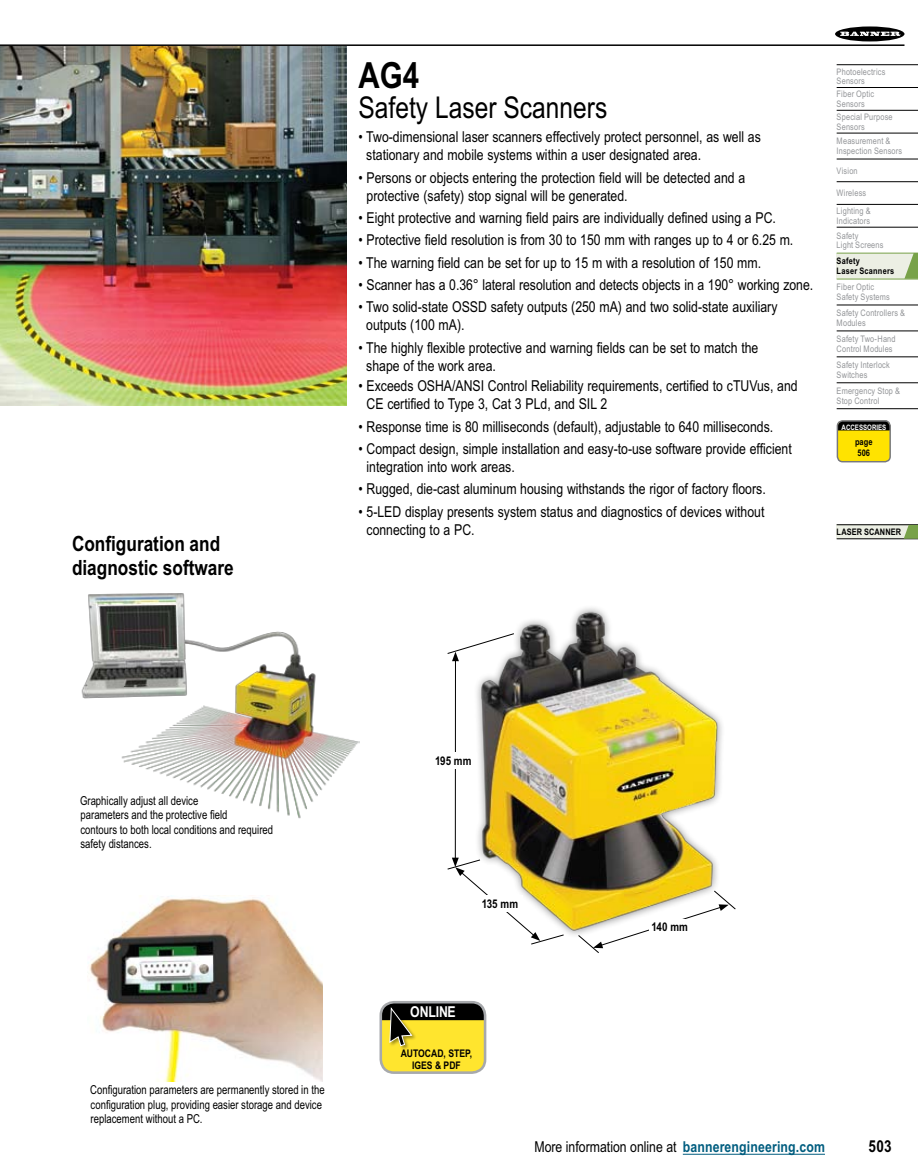
<style>
.page{position:relative;width:918px;height:1175px;background:#fff}
.page>*{position:absolute;margin:0;border:0;box-sizing:border-box;transform-origin:0 0}
.t1{font:700 36px "Arial Narrow";color:#000}
.t2{font:30px "Arial Narrow";color:#000}
.t3{font:700 21px/24px "Arial Narrow";color:#000}
.t4{font:700 16.5px "Arial Narrow";color:#000}
.t5{font:15px/18px "Arial Narrow";color:#000}
.t6{font:700 15px "Arial Narrow";color:#fff}
.t7{font:12.3px/14.4px "Arial Narrow";color:#000;scale:.94 1}
.t8{font:700 12px "Arial Narrow";letter-spacing:.005em;color:#000}
.t9{font:700 10.5px/12px "Arial Narrow";color:#000;text-align:center}
.t10{font:700 9.15px/10.9px "Arial Narrow";color:#000}
.t11{font:9px/9.8px "Arial Narrow";letter-spacing:.02em;color:#939598}
.t12{font:700 9px/9.8px "Arial Narrow";letter-spacing:.025em;color:#000}
.t13{font:700 7.5px "Arial Narrow";color:#fff}
.s1{font-weight:700;color:#005d7f}
</style>
<div class="page">
<div style="left:837px;top:525px;width:81px;height:14px;background:#ecefe4"></div>
<hr style="left:837px;top:524px;width:81px;height:1px;background:#000">
<hr style="left:837px;top:538px;width:81px;height:1px;background:#000">
<svg style="left:904px;top:525px;width:14px;height:13px"></svg>
<hr style="left:0;top:44px;width:904px;height:2px;background:#000">
<div style="left:837px;top:253px;width:81px;height:26px;background:#ecefe4"></div>
<hr style="left:837px;top:110px;width:81px;height:1px;background:#000">
<hr style="left:837px;top:133px;width:81px;height:1px;background:#000">
<hr style="left:837px;top:159px;width:81px;height:1px;background:#000">
<hr style="left:837px;top:181px;width:81px;height:1px;background:#000">
<hr style="left:837px;top:204px;width:81px;height:1px;background:#000">
<hr style="left:837px;top:227px;width:81px;height:1px;background:#000">
<hr style="left:837px;top:305px;width:81px;height:1px;background:#000">
<hr style="left:837px;top:331px;width:81px;height:1px;background:#000">
<hr style="left:837px;top:356px;width:81px;height:1px;background:#000">
<hr style="left:837px;top:382px;width:81px;height:1px;background:#000">
<hr style="left:837px;top:408px;width:81px;height:1px;background:#000">
<hr style="left:837px;top:64px;width:81px;height:1px;background:#000">
<hr style="left:837px;top:87px;width:81px;height:1px;background:#000">
<hr style="left:837px;top:253px;width:81px;height:1px;background:#78a249">
<hr style="left:837px;top:279px;width:81px;height:1px;background:#78a249">
<svg style="left:835px;top:26px;width:69px;height:15px"></svg>
<svg style="left:840px;top:32px;width:60px;height:4px"></svg>
<hr style="left:683px;top:1153px;width:142px;height:1px;background:#005d7f">
<svg style="left:904px;top:253px;width:14px;height:26px"></svg>
<img style="left:0;top:46px;width:346px;height:359px">
<img style="left:89px;top:895px;width:234px;height:186px">
<img style="left:81px;top:593px;width:278px;height:226px">
<img style="left:452px;top:607px;width:270px;height:338px">
<hr style="left:455px;top:659px;width:1px;height:201px;background:#000">
<div style="left:435px;top:752px;width:42px;height:16px;background:#fff"></div>
<svg style="left:447px;top:633px;width:67px;height:28px"></svg>
<svg style="left:447px;top:857px;width:117px;height:87px"></svg>
<div style="left:482px;top:896px;width:41px;height:16px;background:#fff"></div>
<svg style="left:578px;top:890px;width:158px;height:63px"></svg>
<div style="left:649px;top:919px;width:42px;height:16px;background:#fff"></div>
<div style="left:379px;top:1001px;width:107px;height:72px;border:3px solid #a7a9ac;border-radius:13px"></div>
<svg style="left:381px;top:1002px;width:104px;height:70px;background:#b6a52e"></svg>
<div style="left:837px;top:421px;width:53px;height:41px;background:#ffe300;border-radius:5px"></div>
<svg style="left:837px;top:421px;width:52px;height:9px"></svg>
<div style="left:837px;top:420px;width:54px;height:42px;border:1px solid #77787b;border-radius:5px"></div>
<h3 class="t3" style="left:72px;top:531px;width:163px">Configuration and diagnostic software</h3>
<h1 class="t1" style="left:358px;top:54px;width:62px">AG4</h1>
<h2 class="t2" style="left:358px;top:90px;width:250px">Safety Laser Scanners</h2>
<p class="t5" style="left:366px;top:128px;width:396px;text-indent:-8px">• Two-dimensional laser scanners effectively protect personnel, as well as stationary and mobile systems within a user designated area.</p>
<p class="t5" style="left:367px;top:168px;width:380px;text-indent:-8px">• Persons or objects entering the protection field will be detected and a protective (safety) stop signal will be generated.</p>
<p class="t5" style="left:358px;top:208px;width:419px">• Eight protective and warning field pairs are individually defined using a PC.</p>
<p class="t5" style="left:358px;top:231px;width:436px">• Protective field resolution is from 30 to 150 mm with ranges up to 4 or 6.25 m.</p>
<p class="t5" style="left:358px;top:253px;width:404px">• The warning field can be set for up to 15 m with a resolution of 150 mm.</p>
<p class="t5" style="left:358px;top:275px;width:456px">• Scanner has a 0.36° lateral resolution and detects objects in a 190° working zone.</p>
<p class="t5" style="left:366px;top:298px;width:413px;text-indent:-8px">• Two solid-state OSSD safety outputs (250 mA) and two solid-state auxiliary outputs (100 mA).</p>
<p class="t5" style="left:366px;top:338px;width:394px;text-indent:-8px">• The highly flexible protective and warning fields can be set to match the shape of the work area.</p>
<p class="t5" style="left:367px;top:377px;width:433px;text-indent:-8px">• Exceeds OSHA/ANSI Control Reliability requirements, certified to cTUVus, and<br>CE certified to Type 3, Cat 3 PLd, and SIL 2</p>
<p class="t5" style="left:358px;top:417px;width:416px">• Response time is 80 milliseconds (default), adjustable to 640 milliseconds.</p>
<p class="t5" style="left:367px;top:440px;width:427px;text-indent:-8px">• Compact design, simple installation and easy-to-use software provide efficient integration into work areas.</p>
<p class="t5" style="left:358px;top:480px;width:409px">• Rugged, die-cast aluminum housing withstands the rigor of factory floors.</p>
<p class="t5" style="left:367px;top:502px;width:399px;text-indent:-8px">• 5-LED display presents system status and diagnostics of devices without connecting to a PC.</p>
<p class="t11" style="left:837px;top:66px;width:50px">Photoelectrics<br>Sensors</p>
<p class="t11" style="left:837px;top:89px;width:39px">Fiber Optic<br>Sensors</p>
<p class="t11" style="left:837px;top:112px;width:58px">Special Purpose<br>Sensors</p>
<p class="t11" style="left:837px;top:136px;width:67px">Measurement &amp;<br>Inspection Sensors</p>
<p class="t11" style="left:837px;top:165px;width:23px">Vision</p>
<p class="t11" style="left:837px;top:184px;width:35px;line-height:17.9px">Wireless<br>Lighting &amp;</p>
<p class="t11" style="left:837px;top:213px;width:35px;line-height:14.5px">Indicators<br>Safety</p>
<p class="t11" style="left:837px;top:240px;width:48px">Light Screens</p>
<p class="t12" style="left:837px;top:256px;width:59px">Safety<br>Laser Scanners</p>
<p class="t11" style="left:837px;top:282px;width:55px">Fiber Optic<br>Safety Systems</p>
<p class="t11" style="left:837px;top:308px;width:70px">Safety Controllers &amp;<br>Modules</p>
<p class="t11" style="left:837px;top:334px;width:61px">Safety Two-Hand<br>Control Modules</p>
<p class="t11" style="left:837px;top:360px;width:55px">Safety Interlock<br>Switches</p>
<p class="t11" style="left:837px;top:386px;width:65px">Emergency Stop &amp;<br>Stop Control</p>
<p class="t13" style="left:842px;top:423px;width:46px">ACCESSORIES</p>
<p class="t10" style="left:855px;top:436px;width:19px">page<br>506</p>
<p class="t12" style="left:837px;top:526px;width:66px">LASER SCANNER</p>
<p class="t7" style="left:80px;top:793px;width:207px">Graphically adjust all device<br>parameters and the protective field<br>contours to both local conditions and required safety distances.</p>
<p class="t7" style="left:90px;top:1082px;width:251px">Configuration parameters are permanently stored in the configuration plug, providing easier storage and device replacement without a PC.</p>
<p class="t8" style="left:435px;top:753px;width:38px">195 mm</p>
<p class="t8" style="left:482px;top:897px;width:38px">135 mm</p>
<p class="t8" style="left:651px;top:920px;width:38px">140 mm</p>
<p class="t6" style="left:410px;top:1003px;width:38px">online</p>
<p class="t9" style="left:401px;top:1047px;width:73px">AUTOCAD, STEP,<br>IGES &amp; PDF</p>
<p class="t5" style="left:534px;top:1137px;width:292px">More information online at <span class="s1">bannerengineering.com</span></p>
<p class="t4" style="left:869px;top:1136px;width:25px">503</p>
</div>
